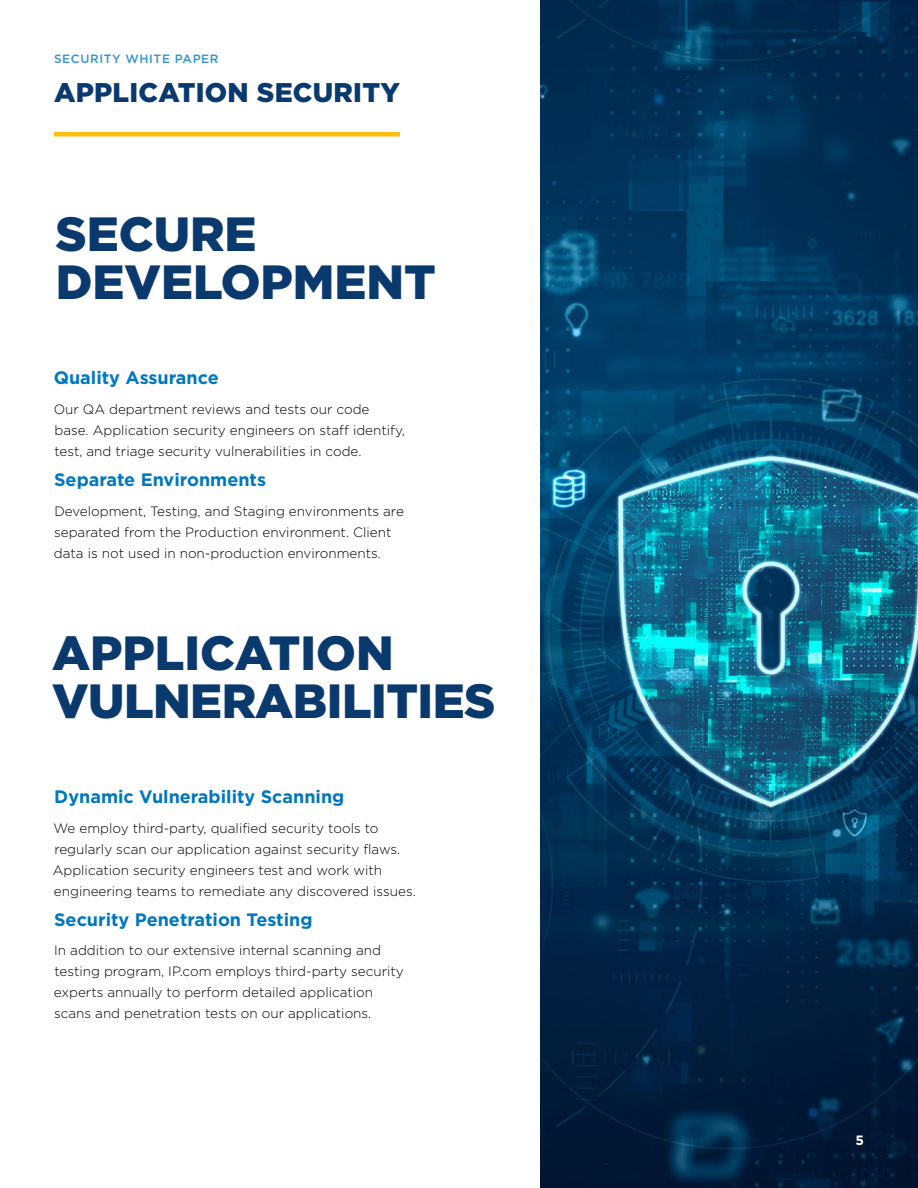
<style>
.page{position:relative;width:918px;height:1188px;background:#fff}
.page>*{position:absolute;margin:0;border:0;box-sizing:border-box;transform-origin:0 0}
.t1{font:900 48px/48px "Gotham";color:#0a396e}
.t2{font:900 27px "Gotham";letter-spacing:.01em;color:#0a396e}
.t3{font:700 18px "Gotham";color:#0077be}
.t4{font:300 13.5px/21px "Gotham";color:#000}
.t5{font:700 13.5px "Gotham";color:#fff}
.t6{font:500 12px "Gotham";letter-spacing:.05em;color:#0077be}
</style>
<div class="page">
<div style="left:54px;top:132px;width:346px;height:5px;background:#febe10"></div>
<img style="left:540px;top:0;width:378px;height:1188px">
<p class="t6" style="left:54px;top:52px;width:166px">SECURITY WHITE PAPER</p>
<h2 class="t2" style="left:54px;top:76px;width:347px">APPLICATION SECURITY</h2>
<h1 class="t1" style="left:56px;top:209px;width:382px">SECURE<br>DEVELOPMENT</h1>
<h3 class="t3" style="left:54px;top:368px;width:167px">Quality Assurance</h3>
<p class="t4" style="left:54px;top:399px;width:353px">Our QA department reviews and tests our code base. Application security engineers on staff identify, test, and triage security vulnerabilities in code.</p>
<h3 class="t3" style="left:54px;top:469px;width:214px">Separate Environments</h3>
<p class="t4" style="left:54px;top:501px;width:351px">Development, Testing, and Staging environments are separated from the Production environment. Client data is not used in non-production environments.</p>
<h1 class="t1" style="left:52px;top:627px;width:445px">APPLICATION<br>VULNERABILITIES</h1>
<h3 class="t3" style="left:54px;top:786px;width:292px">Dynamic Vulnerability Scanning</h3>
<p class="t4" style="left:53px;top:817px;width:365px">We employ third-party, qualified security tools to regularly scan our application against security flaws.<br>Application security engineers test and work with engineering teams to remediate any discovered issues.</p>
<h3 class="t3" style="left:54px;top:909px;width:260px">Security Penetration Testing</h3>
<p class="t4" style="left:54px;top:940px;width:351px">In addition to our extensive internal scanning and testing program, IP.com employs third-party security experts annually to perform detailed application scans and penetration tests on our applications.</p>
<p class="t5" style="left:855px;top:1133px;width:10px">5</p>
</div>
